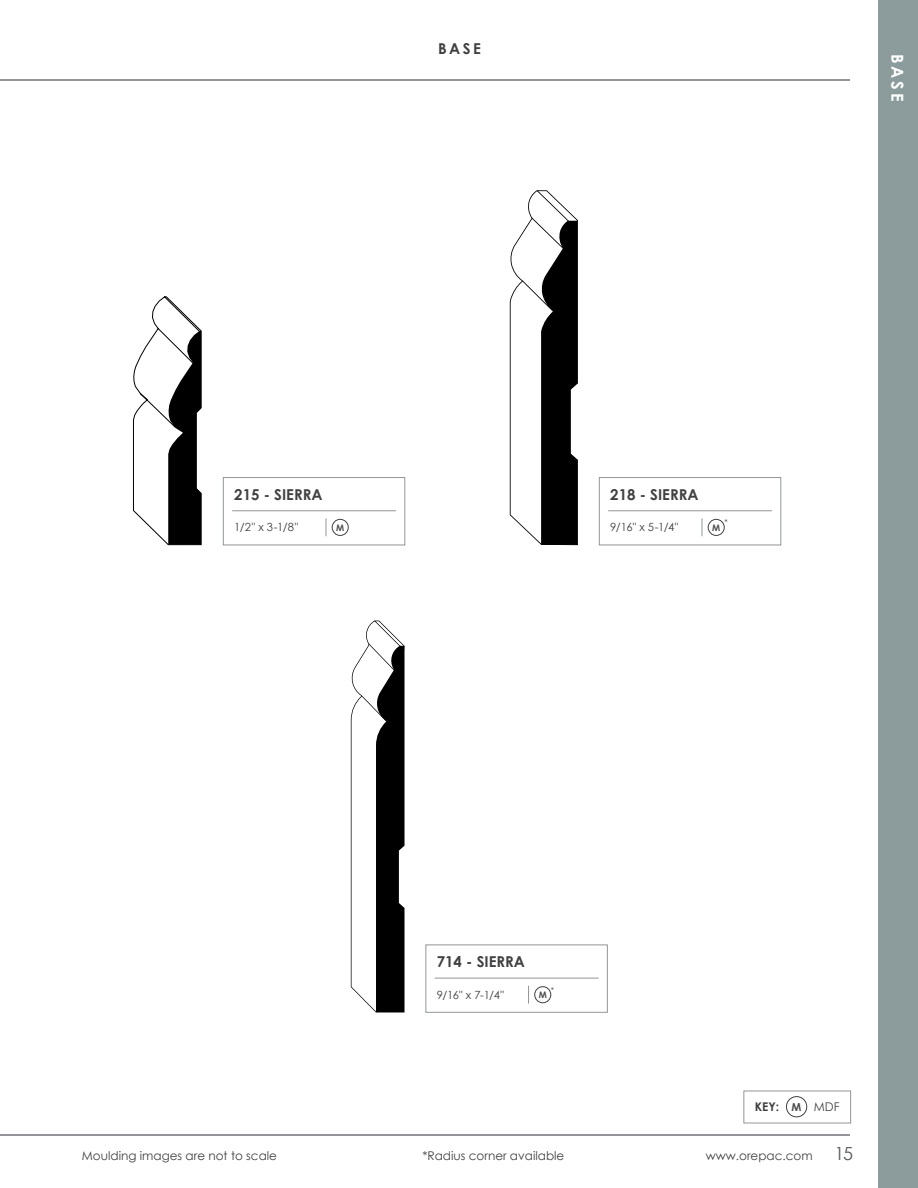
<style>
.page{position:relative;width:918px;height:1188px;background:#fff}
.page>*{position:absolute;margin:0;border:0;box-sizing:border-box;transform-origin:0 0}
.t1{font:700 16.5px "Century Gothic";color:#fff}
.t2{font:700 15px "Century Gothic";color:#414042}
.t3{font:12px "Century Gothic";color:#414042}
.t4{font:700 12px "Century Gothic";color:#414042}
.t5{font:11.25px "Century Gothic";color:#414042}
.t6{font:700 9px "Century Gothic";color:#4e4c4d}
.t7{font:7.8px "Century Gothic";color:#414042}
.s1{font-size:10.95px;color:#4e4c4d}
.s2{font-weight:400}
.s3{font-size:18px;color:#58595b}
</style>
<div class="page">
<div style="left:878px;top:0;width:40px;height:1188px;background:#8c9c9d"></div>
<hr style="left:0;top:80px;width:850px;height:1px;background:#939598">
<hr style="left:0;top:1134px;width:850px;height:1px;background:#939598">
<hr style="left:435px;top:978px;width:164px;height:1px;background:#939598">
<svg style="left:528px;top:986px;width:1px;height:18px"></svg>
<div style="left:534px;top:986px;width:17px;height:17px;border:1px solid #414042;border-radius:50%"></div>
<hr style="left:232px;top:511px;width:164px;height:1px;background:#939598">
<svg style="left:326px;top:518px;width:1px;height:18px"></svg>
<div style="left:332px;top:519px;width:17px;height:17px;border:1px solid #414042;border-radius:50%"></div>
<div style="left:223px;top:477px;width:182px;height:68px;border:1px solid #939598"></div>
<hr style="left:608px;top:511px;width:164px;height:1px;background:#939598">
<svg style="left:702px;top:518px;width:1px;height:18px"></svg>
<div style="left:708px;top:519px;width:17px;height:17px;border:1px solid #414042;border-radius:50%"></div>
<div style="left:599px;top:477px;width:182px;height:68px;border:1px solid #939598"></div>
<svg style="left:510px;top:190px;width:68px;height:355px"></svg>
<svg style="left:350px;top:621px;width:55px;height:391px"></svg>
<svg style="left:133px;top:296px;width:69px;height:249px"></svg>
<div style="left:786px;top:1096px;width:21px;height:21px;border:1px solid #414042;border-radius:50%"></div>
<div style="left:744px;top:1091px;width:107px;height:32px;border:1px solid #939598"></div>
<p class="t2" style="left:438px;top:37px;width:45px">BASE</p>
<p class="t2" style="left:234px;top:483px;width:90px">215 - SIERRA</p>
<p class="t5" style="left:234px;top:519px;width:65px">1/2" x 3-1/8"</p>
<p class="t6" style="left:336px;top:521px;width:10px">M</p>
<p class="t2" style="left:610px;top:483px;width:90px">218 - SIERRA</p>
<p class="t5" style="left:610px;top:519px;width:70px">9/16" x 5-1/4"</p>
<p class="t6" style="left:712px;top:521px;width:10px">M</p>
<p class="t7" style="left:724px;top:517px;width:5px">*</p>
<h1 class="t1" style="left:910px;top:54px;width:48px;rotate:90deg">Base</h1>
<p class="t2" style="left:437px;top:950px;width:90px">714 - SIERRA</p>
<p class="t5" style="left:437px;top:987px;width:69px">9/16" x 7-1/4"</p>
<p class="t6" style="left:539px;top:988px;width:10px">M</p>
<p class="t7" style="left:551px;top:984px;width:5px">*</p>
<p class="t4" style="left:755px;top:1098px;width:86px">KEY: <span class="s1">M</span> <span class="s2">MDF</span></p>
<p class="t3" style="left:82px;top:1147px;width:197px">Moulding images are not to scale</p>
<p class="t3" style="left:706px;top:1147px;width:149px">www.orepac.com <span class="s3">15</span></p>
<p class="t3" style="left:422px;top:1147px;width:143px">*Radius corner available</p>
</div>
